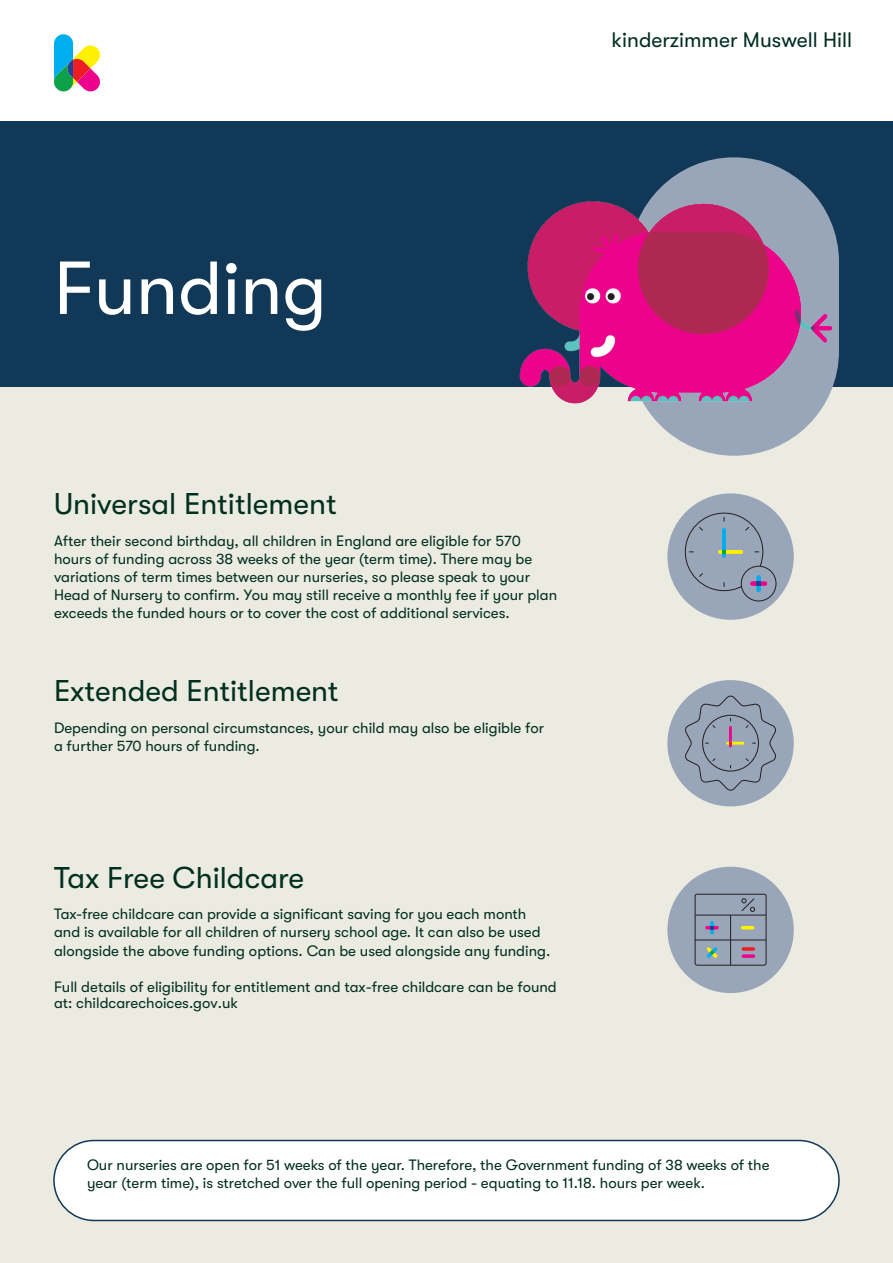
<style>
.page{position:relative;width:893px;height:1263px;background:#fff}
.page>*{position:absolute;margin:0;border:0;box-sizing:border-box;transform-origin:0 0}
.t1{font:74.85px "GT Walsheim";color:#fff}
.t2{font:30px "GT Walsheim";color:#012f1e}
.t3{font:21px "GT Walsheim";color:#002d22}
.t4{font:15px/18px "GT Walsheim";color:#012f1e}
.t5{font:15px/18px "GT Walsheim";color:#002d22}
</style>
<div class="page">
<div style="left:0;top:387px;width:893px;height:876px;background:#ebebe2"></div>
<div style="left:54px;top:1140px;width:785px;height:80px;background:#fff;border-radius:40px"></div>
<div style="left:53px;top:1140px;width:787px;height:81px;border:2px solid #113856;border-radius:40px"></div>
<div style="left:667px;top:493px;width:127px;height:127px;background:#99a5b8;border-radius:50%"></div>
<div style="left:741px;top:566px;width:35px;height:35px;border:1px solid #231f20;border-radius:50%"></div>
<div style="left:750px;top:581px;width:17px;height:5px;background:#ed028c;border-radius:2px"></div>
<svg style="left:684px;top:512px;width:80px;height:79px"></svg>
<div style="left:667px;top:680px;width:127px;height:126px;background:#99a5b8;border-radius:50%"></div>
<svg style="left:684px;top:695px;width:93px;height:96px"></svg>
<div style="left:667px;top:867px;width:127px;height:126px;background:#99a5b8;border-radius:50%"></div>
<hr style="left:705px;top:926px;width:14px;height:3px;background:#ed028c;border-radius:2px">
<svg style="left:710px;top:921px;width:4px;height:13px"></svg>
<svg style="left:710px;top:926px;width:4px;height:3px"></svg>
<svg style="left:707px;top:947px;width:10px;height:11px"></svg>
<svg style="left:741px;top:926px;width:13px;height:3px"></svg>
<div style="left:695px;top:894px;width:71px;height:71px;border:1px solid #231f20;border-radius:2px"></div>
<hr style="left:695px;top:915px;width:71px;height:1px;background:#231f20">
<hr style="left:730px;top:915px;width:1px;height:50px;background:#231f20">
<hr style="left:695px;top:940px;width:71px;height:1px;background:#231f20">
<svg style="left:742px;top:947px;width:13px;height:4px"></svg>
<svg style="left:742px;top:954px;width:13px;height:4px"></svg>
<svg style="left:741px;top:898px;width:14px;height:14px"></svg>
<div style="left:0;top:121px;width:893px;height:266px;background:#113856"></div>
<svg style="left:54px;top:34px;width:46px;height:58px"></svg>
<div style="left:629px;top:157px;width:210px;height:299px;background:#99a5b8;border-radius:105px"></div>
<img style="left:519px;top:183px;width:320px;height:226px">
<p class="t3" style="left:611px;top:28px;width:242px">kinderzimmer Muswell Hill</p>
<p class="t1" style="left:54px;top:247px;width:274px">Funding</p>
<h2 class="t2" style="left:54px;top:487px;width:284px">Universal Entitlement</h2>
<p class="t4" style="left:54px;top:532px;width:505px">After their second birthday, all children in England are eligible for 570 hours of funding across 38 weeks of the year (term time). There may be variations of term times between our nurseries, so please speak to your Head of Nursery to confirm. You may still receive a monthly fee if your plan exceeds the funded hours or to cover the cost of additional services.</p>
<h2 class="t2" style="left:54px;top:674px;width:286px">Extended Entitlement</h2>
<p class="t4" style="left:54px;top:719px;width:492px">Depending on personal circumstances, your child may also be eligible for a further 570 hours of funding.</p>
<h2 class="t2" style="left:54px;top:861px;width:252px">Tax Free Childcare</h2>
<p class="t4" style="left:54px;top:905px;width:498px">Tax-free childcare can provide a significant saving for you each month and is available for all children of nursery school age. It can also be used alongside the above funding options. Can be used alongside any funding.</p>
<p class="t4" style="left:54px;top:978px;width:504px;line-height:17px">Full details of eligibility for entitlement and tax-free childcare can be found at: childcarechoices.gov.uk</p>
<p class="t5" style="left:87px;top:1156px;width:684px">Our nurseries are open for 51 weeks of the year. Therefore, the Government funding of 38 weeks of the year (term time), is stretched over the full opening period - equating to 11.18. hours per week.</p>
</div>
